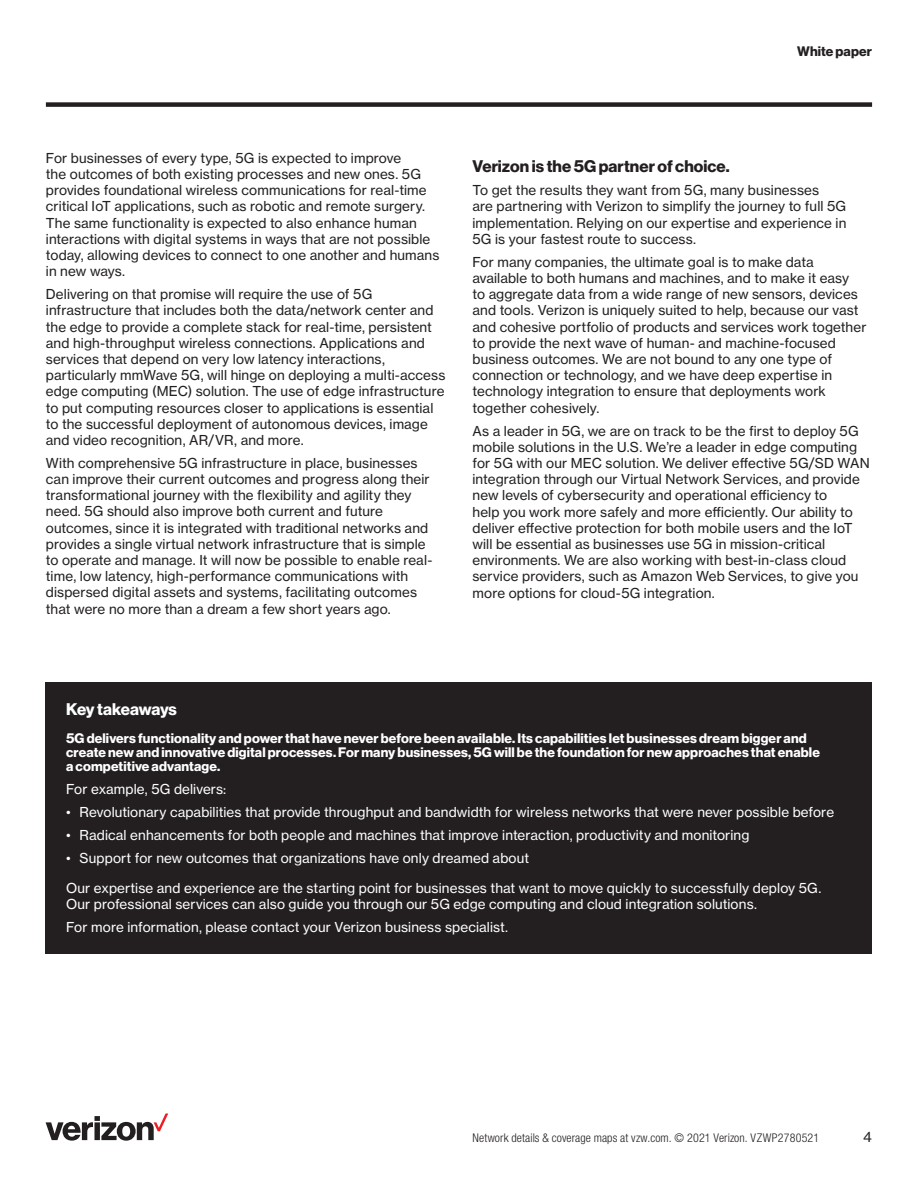
<style>
.page{position:relative;width:918px;height:1188px;background:#fff}
.page>*{position:absolute;margin:0;border:0;box-sizing:border-box;transform-origin:0 0}
._18_RB_Body_Subhead{font:700 16.5px "Verizon NHGDS";letter-spacing:.005em;color:#231f20}
._18_RB_Body_Text{font:700 16.5px "Verizon NHGDS";letter-spacing:-.015em;color:#fff}
._18_RB_Body_Text-2{font:13.5px/16.2px "Verizon NHGTX";letter-spacing:.01em;color:#231f20}
._18_RB_Body_Text-3{font:13.5px/16.2px "Verizon NHGTX";letter-spacing:.01em;color:#fff}
._18_RB_Body_Text-4{font:700 13.5px/14.1px "Verizon NHGDS";letter-spacing:.01em;color:#fff}
._18_RB_Title_Doc_Typ{font:700 13.5px "Verizon NHGDS";letter-spacing:.01em;color:#231f20}
._18_RB_Legal_W_Footn{font:300 condensed 12px "Helvetica Neue LT Std";letter-spacing:.01em;color:#231f20}
</style>
<div class="page">
<svg style="left:46px;top:1113px;width:122px;height:28px"></svg>
<div style="left:46px;top:102px;width:826px;height:5px;background:#231f20"></div>
<div style="left:46px;top:683px;width:826px;height:271px;background:#231f20"></div>
<p class="_18_RB_Title_Doc_Typ" style="left:797px;top:43px;width:76px">White paper</p>
<p class="_18_RB_Body_Text-2" style="left:46px;top:149px;width:395px">For businesses of every type, 5G is expected to improve<br>the outcomes of both existing processes and new ones. 5G provides foundational wireless communications for real-time critical IoT applications, such as robotic and remote surgery.<br>The same functionality is expected to also enhance human interactions with digital systems in ways that are not possible today, allowing devices to connect to one another and humans in new ways.</p>
<p class="_18_RB_Body_Text-2" style="left:46px;top:286px;width:401px">Delivering on that promise will require the use of 5G infrastructure that includes both the data/network center and the edge to provide a complete stack for real-time, persistent and high-throughput wireless connections. Applications and services that depend on very low latency interactions, particularly mmWave 5G, will hinge on deploying a multi-access edge computing (MEC) solution. The use of edge infrastructure to put computing resources closer to applications is essential to the successful deployment of autonomous devices, image and video recognition, AR/VR, and more.</p>
<p class="_18_RB_Body_Text-2" style="left:46px;top:455px;width:388px">With comprehensive 5G infrastructure in place, businesses can improve their current outcomes and progress along their transformational journey with the flexibility and agility they need. 5G should also improve both current and future outcomes, since it is integrated with traditional networks and provides a single virtual network infrastructure that is simple to operate and manage. It will now be possible to enable real&shy;time, low latency, high-performance communications with dispersed digital assets and systems, facilitating outcomes that were no more than a dream a few short years ago.</p>
<p class="_18_RB_Body_Subhead" style="left:472px;top:157px;width:259px">Verizon is the 5G partner of choice.</p>
<p class="_18_RB_Body_Text-2" style="left:472px;top:182px;width:375px">To get the results they want from 5G, many businesses<br>are partnering with Verizon to simplify the journey to full 5G implementation. Relying on our expertise and experience in 5G is your fastest route to success.</p>
<p class="_18_RB_Body_Text-2" style="left:472px;top:254px;width:395px">For many companies, the ultimate goal is to make data available to both humans and machines, and to make it easy<br>to aggregate data from a wide range of new sensors, devices and tools. Verizon is uniquely suited to help, because our vast and cohesive portfolio of products and services work together to provide the next wave of human- and machine-focused business outcomes. We are not bound to any one type of connection or technology, and we have deep expertise in technology integration to ensure that deployments work together cohesively.</p>
<p class="_18_RB_Body_Text-2" style="left:472px;top:422px;width:399px">As a leader in 5G, we are on track to be the first to deploy 5G mobile solutions in the U.S. We’re a leader in edge computing for 5G with our MEC solution. We deliver effective 5G/SD WAN integration through our Virtual Network Services, and provide new levels of cybersecurity and operational efficiency to<br>help you work more safely and more efficiently. Our ability to deliver effective protection for both mobile users and the IoT will be essential as businesses use 5G in mission-critical environments. We are also working with best-in-class cloud service providers, such as Amazon Web Services, to give you more options for cloud-5G integration.</p>
<p class="_18_RB_Body_Text" style="left:66px;top:700px;width:112px">Key takeaways</p>
<p class="_18_RB_Body_Text-4" style="left:66px;top:731px;width:755px">5G delivers functionality and power that have never before been available. Its capabilities let businesses dream bigger and create new and innovative digital processes. For many businesses, 5G will be the foundation for new approaches that enable a competitive advantage.</p>
<p class="_18_RB_Body_Text-3" style="left:66px;top:781px;width:162px">For example, 5G delivers:</p>
<p class="_18_RB_Body_Text-3" style="left:66px;top:804px;width:769px">• Revolutionary capabilities that provide throughput and bandwidth for wireless networks that were never possible before</p>
<p class="_18_RB_Body_Text-3" style="left:66px;top:827px;width:685px">• Radical enhancements for both people and machines that improve interaction, productivity and monitoring</p>
<p class="_18_RB_Body_Text-3" style="left:66px;top:850px;width:464px">• Support for new outcomes that organizations have only dreamed about</p>
<p class="_18_RB_Body_Text-3" style="left:66px;top:879px;width:757px">Our expertise and experience are the starting point for businesses that want to move quickly to successfully deploy 5G.<br>Our professional services can also guide you through our 5G edge computing and cloud integration solutions.</p>
<p class="_18_RB_Body_Text-3" style="left:66px;top:918px;width:443px">For more information, please contact your Verizon business specialist.</p>
<p class="_18_RB_Legal_W_Footn" style="left:472px;top:1131px;width:348px">Network details &amp; coverage maps at vzw.com. © 2021 Verizon. VZWP2780521</p>
<p class="_18_RB_Body_Text-2" style="left:863px;top:1129px;width:10px">4</p>
</div>
